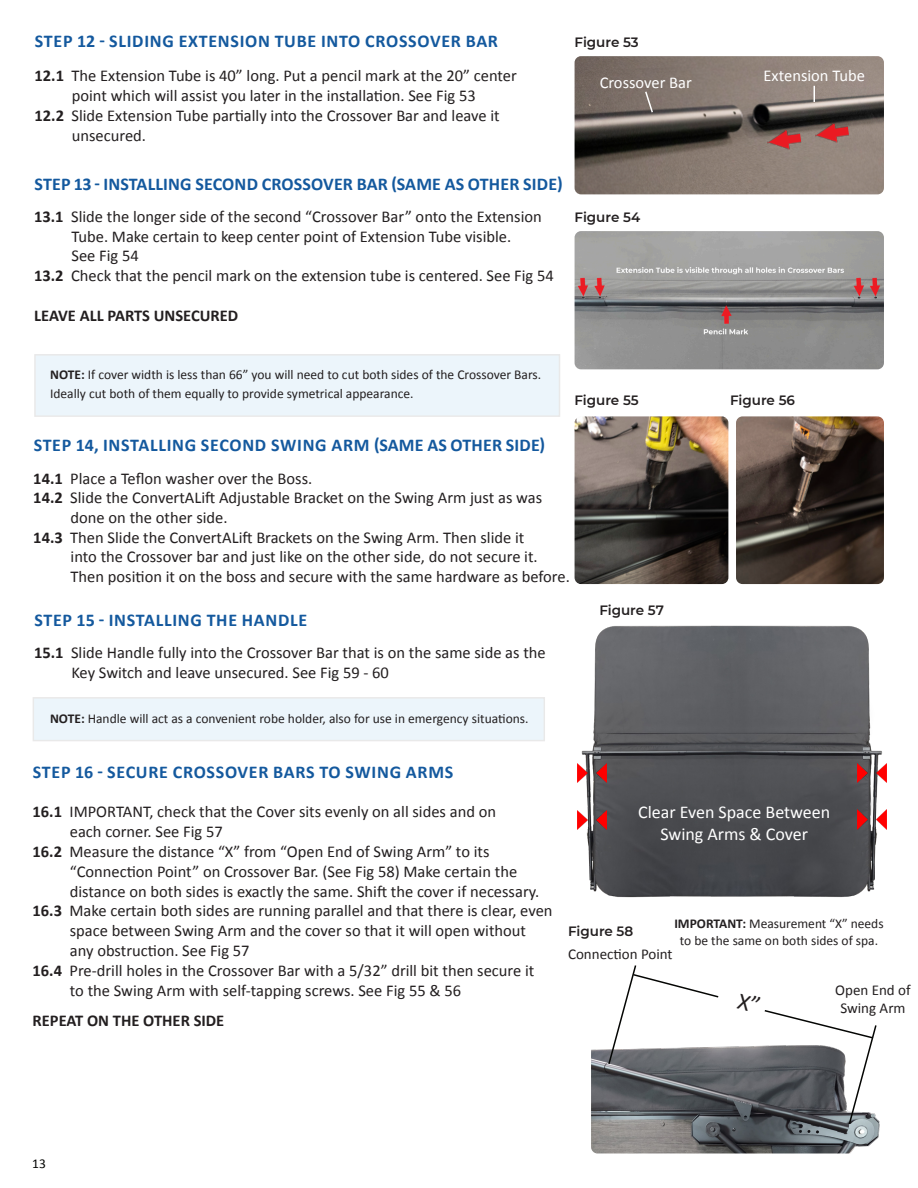
<style>
.page{position:relative;width:918px;height:1188px;background:#fff}
.page>*{position:absolute;margin:0;border:0;box-sizing:border-box;transform-origin:0 0}
.t1{font:700 18px "Calibri";letter-spacing:.04em;color:#14599e}
.t2{font:700 18px "Calibri";letter-spacing:.01em;color:#14599e}
.t3{font:18px/21.6px "Calibri";color:#fff;text-align:center}
.t4{font:16.5px "Calibri";color:#231f20}
.t5{font:700 16.5px "Calibri";color:#231f20}
.t6{font:16.5px "Calibri";color:#fff}
.t7{font:15px "Calibri";color:#231f20}
.t8{font:13.5px "Calibri";color:#231f20}
.t9{font:600 13.5px "Montserrat";color:#231f20}
.t10{font:13.5px "Calibri";color:#040503}
.s1{font-weight:700}
</style>
<div class="page">
<img style="left:575px;top:56px;width:309px;height:138px">
<img style="left:575px;top:231px;width:309px;height:138px">
<svg style="left:644px;top:90px;width:10px;height:24px"></svg>
<svg style="left:814px;top:86px;width:1px;height:16px"></svg>
<img style="left:766px;top:129px;width:36px;height:23px">
<img style="left:814px;top:122px;width:36px;height:23px">
<div style="left:35px;top:355px;width:525px;height:61px;background:#ecf5fb"></div>
<div style="left:33px;top:698px;width:511px;height:43px;background:#ecf5fb"></div>
<img style="left:575px;top:416px;width:153px;height:168px">
<img style="left:736px;top:416px;width:148px;height:168px">
<img style="left:581px;top:625px;width:301px;height:273px">
<img style="left:578px;top:764px;width:10px;height:19px">
<img style="left:858px;top:763px;width:9px;height:20px">
<img style="left:597px;top:764px;width:9px;height:19px">
<img style="left:876px;top:763px;width:10px;height:20px">
<img style="left:578px;top:810px;width:10px;height:20px">
<img style="left:858px;top:810px;width:9px;height:19px">
<img style="left:597px;top:810px;width:9px;height:20px">
<img style="left:876px;top:810px;width:10px;height:19px">
<img style="left:591px;top:1046px;width:289px;height:108px">
<svg style="left:607px;top:965px;width:113px;height:101px"></svg>
<svg style="left:737px;top:1010px;width:141px;height:116px"></svg>
<p class="t1" style="left:35px;top:28px;width:465px">STEP 12 - SLIDING EXTENSION TUBE INTO CROSSOVER BAR</p>
<p class="t9" style="left:575px;top:32px;width:66px">Figure 53</p>
<p class="t4" style="left:35px;top:64px;width:484px"><span class="s1">12.1</span> The Extension Tube is 40” long. Put a pencil mark at the 20” center</p>
<p class="t4" style="left:72px;top:84px;width:405px">point which will assist you later in the installation. See Fig 53</p>
<p class="t4" style="left:35px;top:104px;width:467px"><span class="s1">12.2</span> Slide Extension Tube partially into the Crossover Bar and leave it</p>
<p class="t4" style="left:72px;top:124px;width:76px">unsecured.</p>
<p class="t2" style="left:35px;top:171px;width:530px">STEP 13 - INSTALLING SECOND CROSSOVER BAR (SAME AS OTHER SIDE)</p>
<p class="t4" style="left:34px;top:205px;width:509px"><span class="s1">13.1</span> Slide the longer side of the second “Crossover Bar” onto the Extension</p>
<p class="t4" style="left:71px;top:225px;width:441px">Tube. Make certain to keep center point of Extension Tube visible.</p>
<p class="t4" style="left:71px;top:244px;width:69px">See Fig 54</p>
<p class="t4" style="left:34px;top:264px;width:521px"><span class="s1">13.2</span> Check that the pencil mark on the extension tube is centered. See Fig 54</p>
<p class="t5" style="left:34px;top:304px;width:206px">LEAVE ALL PARTS UNSECURED</p>
<p class="t6" style="left:600px;top:71px;width:94px">Crossover Bar</p>
<p class="t9" style="left:575px;top:207px;width:67px">Figure 54</p>
<p class="t6" style="left:764px;top:64px;width:103px">Extension Tube</p>
<p class="t8" style="left:50px;top:365px;width:493px"><span class="s1">NOTE:</span> If cover width is less than 66” you will need to cut both sides of the Crossover Bars.</p>
<p class="t8" style="left:50px;top:385px;width:365px">Ideally cut both of them equally to provide symetrical appearance.</p>
<p class="t1" style="left:34px;top:433px;width:513px">STEP 14, INSTALLING SECOND SWING ARM (SAME AS OTHER SIDE)</p>
<p class="t9" style="left:574px;top:391px;width:66px">Figure 55</p>
<p class="t9" style="left:730px;top:391px;width:66px">Figure 56</p>
<p class="t4" style="left:33px;top:467px;width:281px"><span class="s1">14.1</span> Place a Teflon washer over the Boss.</p>
<p class="t4" style="left:33px;top:486px;width:510px"><span class="s1">14.2</span> Slide the ConvertALift Adjustable Bracket on the Swing Arm just as was</p>
<p class="t4" style="left:71px;top:506px;width:159px">done on the other side.</p>
<p class="t4" style="left:33px;top:526px;width:493px"><span class="s1">14.3</span> Then Slide the ConvertALift Brackets on the Swing Arm. Then slide it</p>
<p class="t4" style="left:71px;top:545px;width:469px">into the Crossover bar and just like on the other side, do not secure it.</p>
<p class="t4" style="left:71px;top:565px;width:501px">Then position it on the boss and secure with the same hardware as before.</p>
<p class="t1" style="left:34px;top:608px;width:274px">STEP 15 - INSTALLING THE HANDLE</p>
<p class="t4" style="left:34px;top:642px;width:513px"><span class="s1">15.1</span> Slide Handle fully into the Crossover Bar that is on the same side as the</p>
<p class="t4" style="left:71px;top:661px;width:319px">Key Switch and leave unsecured. See Fig 59 - 60</p>
<p class="t8" style="left:50px;top:710px;width:480px"><span class="s1">NOTE:</span> Handle will act as a convenient robe holder, also for use in emergency situations.</p>
<p class="t1" style="left:33px;top:759px;width:422px">STEP 16 - SECURE CROSSOVER BARS TO SWING ARMS</p>
<p class="t9" style="left:599px;top:601px;width:66px">Figure 57</p>
<p class="t4" style="left:33px;top:800px;width:465px"><span class="s1">16.1</span> IMPORTANT, check that the Cover sits evenly on all sides and on</p>
<p class="t4" style="left:70px;top:820px;width:154px">each corner. See Fig 57</p>
<p class="t4" style="left:33px;top:840px;width:458px"><span class="s1">16.2</span> Measure the distance “X” from “Open End of Swing Arm” to its</p>
<p class="t4" style="left:70px;top:860px;width:449px">“Connection Point” on Crossover Bar. (See Fig 58) Make certain the</p>
<p class="t4" style="left:70px;top:880px;width:471px">distance on both sides is exactly the same. Shift the cover if necessary.</p>
<p class="t4" style="left:33px;top:899px;width:522px"><span class="s1">16.3</span> Make certain both sides are running parallel and that there is clear, even</p>
<p class="t4" style="left:70px;top:919px;width:458px">space between Swing Arm and the cover so that it will open without</p>
<p class="t4" style="left:70px;top:939px;width:181px">any obstruction. See Fig 57</p>
<p class="t4" style="left:33px;top:959px;width:503px"><span class="s1">16.4</span> Pre-drill holes in the Crossover Bar with a 5/32” drill bit then secure it</p>
<p class="t4" style="left:70px;top:979px;width:393px">to the Swing Arm with self-tapping screws. See Fig 55 &amp; 56</p>
<p class="t5" style="left:33px;top:1009px;width:193px">REPEAT ON THE OTHER SIDE</p>
<p class="t3" style="left:638px;top:801px;width:194px">Clear Even Space Between<br>Swing Arms &amp; Cover</p>
<p class="t8" style="left:674px;top:914px;width:211px"><span class="s1">IMPORTANT:</span> Measurement “X” needs</p>
<p class="t8" style="left:680px;top:931px;width:200px">to be the same on both sides of spa.</p>
<p class="t7" style="left:835px;top:980px;width:77px">Open End of</p>
<p class="t7" style="left:840px;top:998px;width:67px">Swing Arm</p>
<p class="t9" style="left:568px;top:922px;width:67px">Figure 58</p>
<p class="t7" style="left:568px;top:944px;width:106px">Connection Point</p>
<p class="t10" style="left:32px;top:1154px;width:15px">13</p>
</div>
